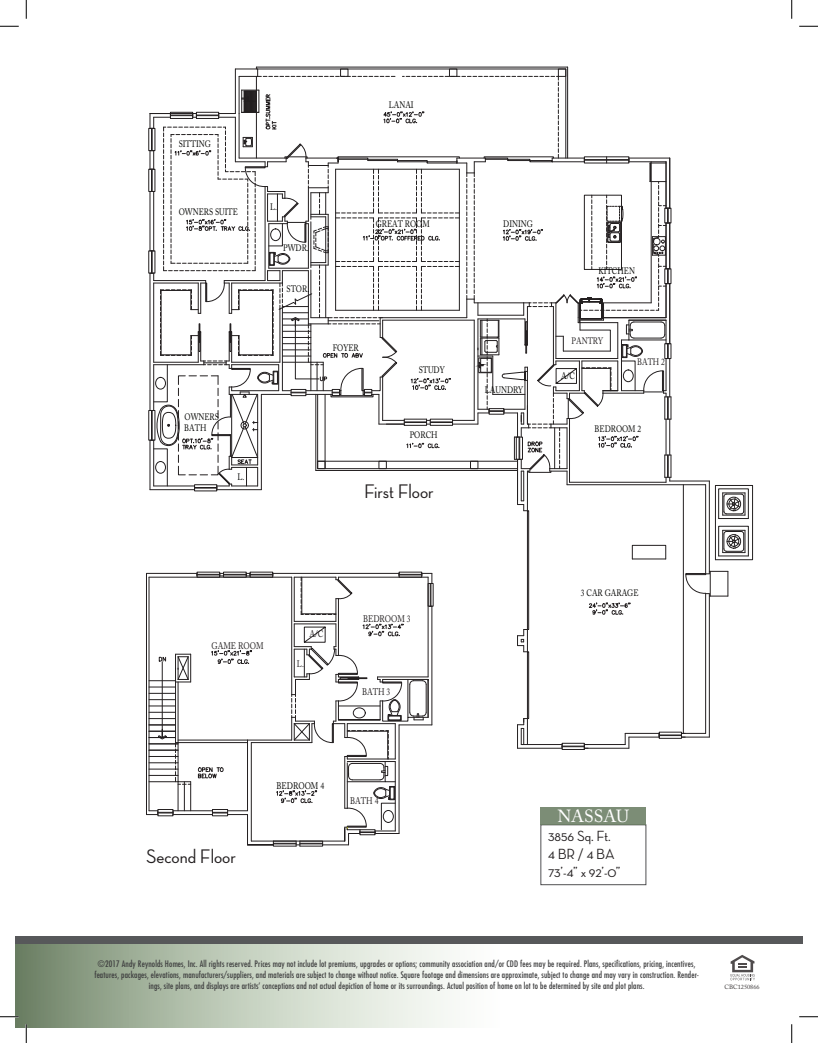
<style>
.page{position:relative;width:818px;height:1043px;background:#fff}
.page>*{position:absolute;margin:0;border:0;box-sizing:border-box;transform-origin:0 0}
.t1{font:500 20px "Neutra Disp";color:#231f20}
.t2{font:17.5px "Adobe Caslon Pro";color:#fff}
.t3{font:500 15px/18px "Neutra Disp";color:#231f20}
.t4{font:9.5px "Adobe Caslon Pro";color:#231f20;scale:.8 1}
.t5{font:9.5px "Adobe Caslon Pro";color:#040503;scale:.8 1}
.t6{font:9.38px/11.4px "Adobe Caslon Pro";color:#040503;scale:.8 1}
.t7{font:9.38px "Adobe Caslon Pro";color:#231f20;scale:.8 1}
.t8{font:condensed 8.75px/11.2px "Futura";letter-spacing:.015em;color:#3e3e3f;text-align:center}
.t9{font:6.25px "Adobe Caslon Pro";color:#231f20}
</style>
<div class="page">
<div style="left:15px;top:943px;width:484px;height:85px;background:linear-gradient(to right,#788c6f,#fff)"></div>
<div style="left:15px;top:935px;width:787px;height:8px;background:#57585a"></div>
<svg style="left:730px;top:954px;width:24px;height:26px"></svg>
<hr style="left:517px;top:459px;width:1px;height:42px;background:#231f20">
<hr style="left:527px;top:471px;width:1px;height:39px;background:#231f20">
<hr style="left:523px;top:471px;width:1px;height:30px;background:#231f20">
<hr style="left:705px;top:485px;width:1px;height:89px;background:#231f20">
<hr style="left:705px;top:593px;width:1px;height:140px;background:#231f20">
<hr style="left:683px;top:485px;width:1px;height:248px;background:#231f20">
<hr style="left:709px;top:481px;width:1px;height:93px;background:#231f20">
<hr style="left:709px;top:593px;width:1px;height:144px;background:#231f20">
<hr style="left:629px;top:737px;width:30px;height:1px;background:#231f20">
<hr style="left:584px;top:748px;width:45px;height:1px;background:#231f20">
<hr style="left:517px;top:748px;width:45px;height:1px;background:#231f20">
<hr style="left:584px;top:744px;width:41px;height:1px;background:#231f20">
<hr style="left:521px;top:744px;width:41px;height:1px;background:#231f20">
<svg style="left:517px;top:500px;width:10px;height:11px"></svg>
<hr style="left:625px;top:733px;width:34px;height:1px;background:#231f20">
<hr style="left:217px;top:489px;width:44px;height:1px;background:#231f20">
<hr style="left:150px;top:489px;width:44px;height:1px;background:#231f20">
<hr style="left:567px;top:484px;width:138px;height:1px;background:#231f20">
<hr style="left:669px;top:481px;width:40px;height:1px;background:#231f20">
<div style="left:148px;top:128px;width:7px;height:23px;border:1px solid #231f20"></div>
<div style="left:148px;top:251px;width:7px;height:22px;border:1px solid #231f20"></div>
<div style="left:148px;top:169px;width:7px;height:23px;border:1px solid #231f20"></div>
<div style="left:148px;top:410px;width:7px;height:30px;border:1px solid #231f20"></div>
<div style="left:527px;top:651px;width:2px;height:67px;border:1px solid #231f20"></div>
<div style="left:527px;top:510px;width:2px;height:119px;border:1px solid #231f20"></div>
<svg style="left:589px;top:602px;width:41px;height:13px"></svg>
<svg style="left:625px;top:733px;width:4px;height:15px"></svg>
<svg style="left:659px;top:733px;width:50px;height:5px"></svg>
<div style="left:562px;top:743px;width:22px;height:6px;border:1px solid #231f20"></div>
<svg style="left:562px;top:744px;width:26px;height:5px"></svg>
<svg style="left:517px;top:629px;width:11px;height:23px"></svg>
<hr style="left:521px;top:471px;width:1px;height:30px;background:#231f20">
<svg style="left:517px;top:718px;width:11px;height:30px"></svg>
<svg style="left:150px;top:67px;width:521px;height:422px"></svg>
<div style="left:715px;top:485px;width:37px;height:75px;border:1px solid #231f20"></div>
<div style="left:718px;top:526px;width:30px;height:30px;border:1px solid #201d1e"></div>
<svg style="left:722px;top:530px;width:23px;height:23px"></svg>
<hr style="left:718px;top:518px;width:30px;height:1px;background:#201d1e">
<svg style="left:722px;top:492px;width:23px;height:24px"></svg>
<svg style="left:685px;top:571px;width:43px;height:26px"></svg>
<div style="left:632px;top:545px;width:33px;height:14px;border:1px solid #231f20"></div>
<div style="left:540px;top:824px;width:106px;height:61px;border:1px solid #505052"></div>
<div style="left:540px;top:806px;width:106px;height:18px;background:#7c8d76"></div>
<hr style="left:149px;top:577px;width:1px;height:233px;background:#231f20">
<hr style="left:146px;top:573px;width:1px;height:241px;background:#231f20">
<hr style="left:146px;top:573px;width:51px;height:1px;background:#231f20">
<hr style="left:149px;top:577px;width:143px;height:1px;background:#231f20">
<hr style="left:175px;top:742px;width:72px;height:1px;background:#231f20">
<hr style="left:178px;top:739px;width:69px;height:1px;background:#231f20">
<hr style="left:173px;top:814px;width:39px;height:1px;background:#231f20">
<hr style="left:173px;top:810px;width:39px;height:1px;background:#231f20">
<hr style="left:178px;top:682px;width:1px;height:60px;background:#231f20">
<hr style="left:175px;top:682px;width:1px;height:60px;background:#231f20">
<svg style="left:149px;top:693px;width:26px;height:13px"></svg>
<hr style="left:162px;top:661px;width:1px;height:76px;background:#231f20">
<svg style="left:149px;top:712px;width:26px;height:13px"></svg>
<svg style="left:146px;top:731px;width:45px;height:84px"></svg>
<svg style="left:197px;top:573px;width:235px;height:273px"></svg>
<svg style="left:149px;top:654px;width:42px;height:33px"></svg>
<svg style="left:0;top:25px;width:19px;height:2px"></svg>
<svg style="left:799px;top:25px;width:19px;height:2px"></svg>
<svg style="left:0;top:1015px;width:19px;height:2px"></svg>
<svg style="left:799px;top:1016px;width:19px;height:1px"></svg>
<svg style="left:25px;top:0;width:2px;height:19px"></svg>
<svg style="left:25px;top:1024px;width:2px;height:18px"></svg>
<svg style="left:791px;top:0;width:1px;height:19px"></svg>
<svg style="left:791px;top:1024px;width:1px;height:18px"></svg>
<p class="t6" style="left:179px;top:138px;width:42px">SITTING</p>
<p class="t6" style="left:179px;top:206px;width:75px">OWNERS SUITE</p>
<p class="t6" style="left:184px;top:411px;width:45px">OWNERS<br>BATH</p>
<p class="t6" style="left:237px;top:471px;width:10px">L.</p>
<p class="t6" style="left:389px;top:99px;width:32px">LANAI</p>
<p class="t6" style="left:270px;top:201px;width:10px">L.</p>
<p class="t6" style="left:283px;top:242px;width:33px">PWDR.</p>
<p class="t6" style="left:286px;top:283px;width:30px">STOR.</p>
<p class="t6" style="left:375px;top:218px;width:69px">GREAT ROOM</p>
<p class="t6" style="left:333px;top:342px;width:34px">FOYER</p>
<p class="t6" style="left:418px;top:364px;width:34px">STUDY</p>
<p class="t6" style="left:410px;top:429px;width:36px">PORCH</p>
<h1 class="t1" style="left:364px;top:480px;width:71px">First Floor</h1>
<p class="t6" style="left:503px;top:218px;width:39px">DINING</p>
<p class="t6" style="left:485px;top:384px;width:49px">LAUNDRY</p>
<p class="t6" style="left:598px;top:265px;width:47px">KITCHEN</p>
<p class="t7" style="left:571px;top:335px;width:41px">PANTRY</p>
<p class="t6" style="left:561px;top:370px;width:19px">A/C</p>
<p class="t7" style="left:637px;top:356px;width:36px">BATH 2</p>
<p class="t6" style="left:594px;top:423px;width:60px">BEDROOM 2</p>
<p class="t4" style="left:211px;top:639px;width:66px">GAME ROOM</p>
<p class="t4" style="left:309px;top:628px;width:19px">A/C</p>
<p class="t4" style="left:297px;top:658px;width:10px">L.</p>
<p class="t4" style="left:363px;top:613px;width:61px">BEDROOM 3</p>
<p class="t4" style="left:362px;top:685px;width:37px">BATH 3</p>
<p class="t6" style="left:580px;top:587px;width:74px">3 CAR GARAGE</p>
<h1 class="t1" style="left:146px;top:844px;width:91px">Second Floor</h1>
<p class="t5" style="left:276px;top:779px;width:61px">BEDROOM 4</p>
<p class="t4" style="left:350px;top:795px;width:37px">BATH 4</p>
<h2 class="t2" style="left:557px;top:805px;width:73px">NASSAU</h2>
<h3 class="t3" style="left:548px;top:827px;width:74px">3856 Sq. Ft.<br>4 BR / 4 BA<br>73’-4” x 92’-0”</h3>
<p class="t8" style="left:94px;top:957px;width:606px">©2017 Andy Reynolds Homes, Inc. All rights reserved. Prices may not include lot premiums, upgrades or options; community association and/or CDD fees may be required. Plans, specifications, pricing, incentives, features, packages, elevations, manufacturers/suppliers, and materials are subject to change without notice. Square footage and dimensions are approximate, subject to change and may vary in construction. Render&shy;ings, site plans, and displays are artists’ conceptions and not actual depiction of home or its surroundings. Actual position of home on lot to be determined by site and plot plans.</p>
<p class="t9" style="left:724px;top:983px;width:37px">CBC1250866</p>
</div>
